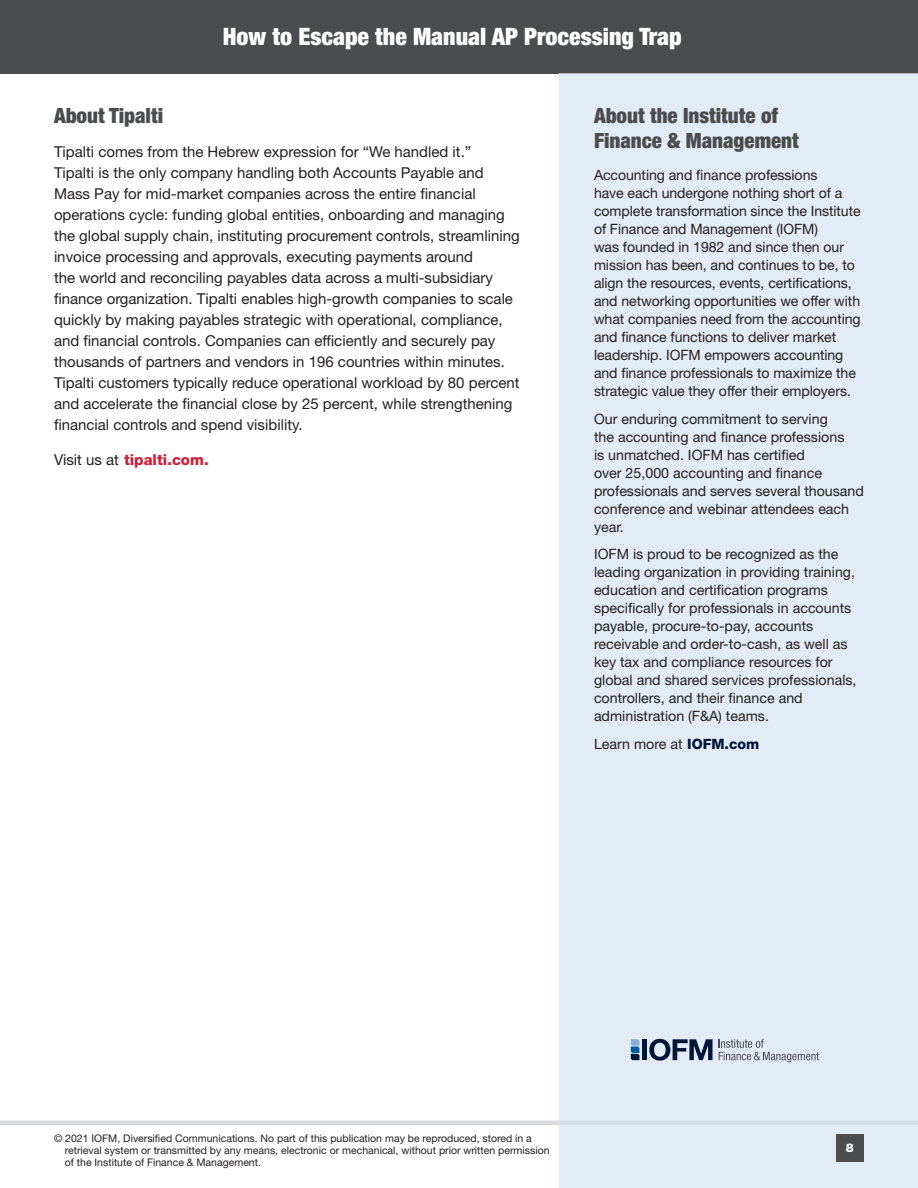
<style>
.page{position:relative;width:918px;height:1188px;background:#fff}
.page>*{position:absolute;margin:0;border:0;box-sizing:border-box;transform-origin:0 0}
.t1{font:900 condensed 24px "Helvetica Neue LT Std";color:#fff}
.t2{font:900 condensed 21px/25.5px "Helvetica Neue LT Std";color:#4b4c4d}
.t3{font:15px/21px "Helvetica Neue LT Std";color:#231f20}
.t4{font:800 15px "Helvetica Neue LT Std";color:#d01e39}
.t5{font:14.25px/18px "Helvetica Neue LT Std";color:#231f20}
.t6{font:900 12px "Helvetica Neue LT Std";color:#fff}
.t7{font:10.5px/12px "Helvetica Neue LT Std";color:#231f20}
.s1{font-weight:400;color:#231f20}
.s2{font-weight:800;color:#001537}
</style>
<div class="page">
<div style="left:0;top:0;width:918px;height:74px;background:#4b4c4d"></div>
<div style="left:0;top:1120px;width:918px;height:5px;background:#d9dadc"></div>
<div style="left:559px;top:74px;width:359px;height:1114px;background:#e3ebf6"></div>
<div style="left:836px;top:1134px;width:28px;height:28px;background:#4b4c4d"></div>
<svg style="left:631px;top:1039px;width:8px;height:21px"></svg>
<hr style="left:643px;top:1039px;width:4px;height:21px;background:#001537">
<svg style="left:649px;top:1039px;width:64px;height:22px"></svg>
<svg style="left:719px;top:1039px;width:100px;height:23px"></svg>
<h1 class="t1" style="left:223px;top:22px;width:460px">How to Escape the Manual AP Processing Trap</h1>
<h2 class="t2" style="left:54px;top:102px;width:111px">About Tipalti</h2>
<p class="t3" style="left:54px;top:141px;width:467px">Tipalti comes from the Hebrew expression for “We handled it.”<br>Tipalti is the only company handling both Accounts Payable and Mass Pay for mid-market companies across the entire financial operations cycle: funding global entities, onboarding and managing the global supply chain, instituting procurement controls, streamlining invoice processing and approvals, executing payments around<br>the world and reconciling payables data across a multi-subsidiary finance organization. Tipalti enables high-growth companies to scale quickly by making payables strategic with operational, compliance, and financial controls. Companies can efficiently and securely pay thousands of partners and vendors in 196 countries within minutes.<br>Tipalti customers typically reduce operational workload by 80 percent and accelerate the financial close by 25 percent, while strengthening financial controls and spend visibility.</p>
<p class="t4" style="left:54px;top:451px;width:156px"><span class="s1">Visit us at</span> tipalti.com.</p>
<h2 class="t2" style="left:594px;top:102px;width:206px">About the Institute of<br>Finance &amp; Management</h2>
<p class="t5" style="left:594px;top:166px;width:268px">Accounting and finance professions<br>have each undergone nothing short of a complete transformation since the Institute of Finance and Management (IOFM)<br>was founded in 1982 and since then our mission has been, and continues to be, to align the resources, events, certifications, and networking opportunities we offer with what companies need from the accounting and finance functions to deliver market leadership. IOFM empowers accounting and finance professionals to maximize the strategic value they offer their employers.</p>
<p class="t5" style="left:594px;top:409px;width:272px">Our enduring commitment to serving<br>the accounting and finance professions<br>is unmatched. IOFM has certified<br>over 25,000 accounting and finance professionals and serves several thousand conference and webinar attendees each year.</p>
<p class="t5" style="left:594px;top:545px;width:264px">IOFM is proud to be recognized as the leading organization in providing training, education and certification programs specifically for professionals in accounts payable, procure-to-pay, accounts receivable and order-to-cash, as well as key tax and compliance resources for global and shared services professionals, controllers, and their finance and administration (F&amp;A) teams.</p>
<p class="t5" style="left:594px;top:735px;width:167px">Learn more at <span class="s2">IOFM.com</span></p>
<p class="t7" style="left:65px;top:1132px;width:486px;text-indent:-11px">© 2021 IOFM, Diversified Communications. No part of this publication may be reproduced, stored in a retrieval system or transmitted by any means, electronic or mechanical, without prior written permission of the Institute of Finance &amp; Management.</p>
<p class="t6" style="left:846px;top:1141px;width:10px">8</p>
</div>
